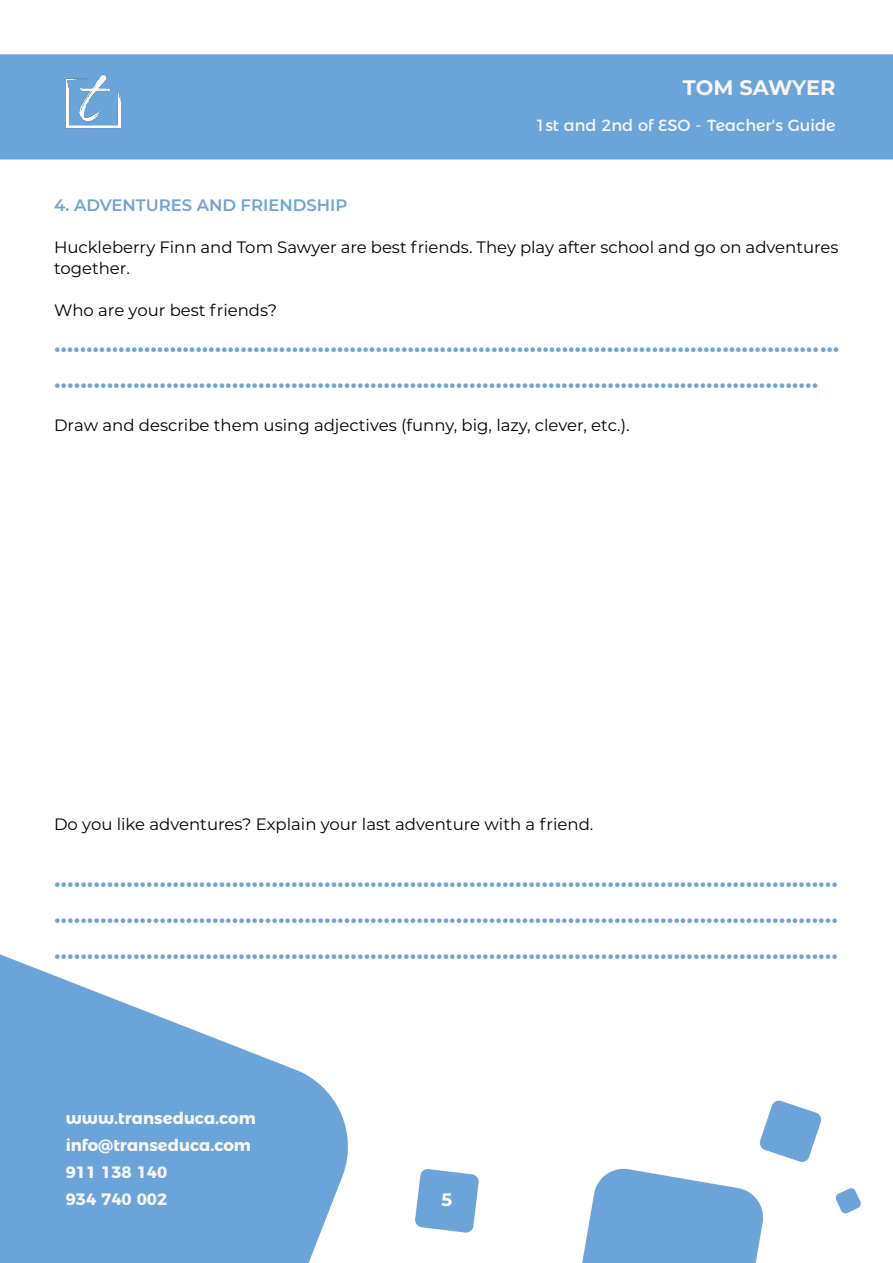
<style>
.page{position:relative;width:893px;height:1263px;background:#fff}
.page>*{position:absolute;margin:0;border:0;box-sizing:border-box;transform-origin:0 0}
.t1{font:600 27px/36px "Montserrat";color:#6da3d8}
.t2{font:700 21px "Montserrat";letter-spacing:-.005em;color:#f6f6f6}
.t3{font:700 18px "Montserrat";color:#fff}
.t4{font:16.5px/21px "Montserrat";color:#000}
.t5{font:700 16.5px/27px "Montserrat Alternates";color:#f6f6f6}
.t6{font:600 16.5px "Montserrat";color:#6da3d8}
.t7{font:16.2px "Montserrat Alternates";color:#f6f6f6}
</style>
<div class="page">
<img style="left:0;top:54px;width:893px;height:1209px">
<img style="left:66px;top:74px;width:55px;height:66px">
<p class="t2" style="left:683px;top:72px;width:154px">TOM SAWYER</p>
<p class="t7" style="left:535px;top:112px;width:302px">1st and 2nd of ESO - Teacher's Guide</p>
<p class="t6" style="left:54px;top:194px;width:295px">4. ADVENTURES AND FRIENDSHIP</p>
<p class="t4" style="left:54px;top:236px;width:786px">Huckleberry Finn and Tom Sawyer are best friends. They play after school and go on adventures together.</p>
<p class="t4" style="left:54px;top:299px;width:225px">Who are your best friends?</p>
<p class="t1" style="left:54px;top:324px;width:787px">....................................................................................................................... ... ....................................................................................................................</p>
<p class="t4" style="left:54px;top:414px;width:577px">Draw and describe them using adjectives (funny, big, lazy, clever, etc.).</p>
<p class="t4" style="left:54px;top:813px;width:541px">Do you like adventures? Explain your last adventure with a friend.</p>
<p class="t1" style="left:54px;top:858px;width:785px;text-align:justify">....................................................................................................................... ....................................................................................................................... .......................................................................................................................</p>
<p class="t5" style="left:66px;top:1103px;width:192px">www.transeduca.com info@transeduca.com<br>911 138 140<br>934 740 002</p>
<p class="t3" style="left:441px;top:1186px;width:12px">5</p>
</div>
